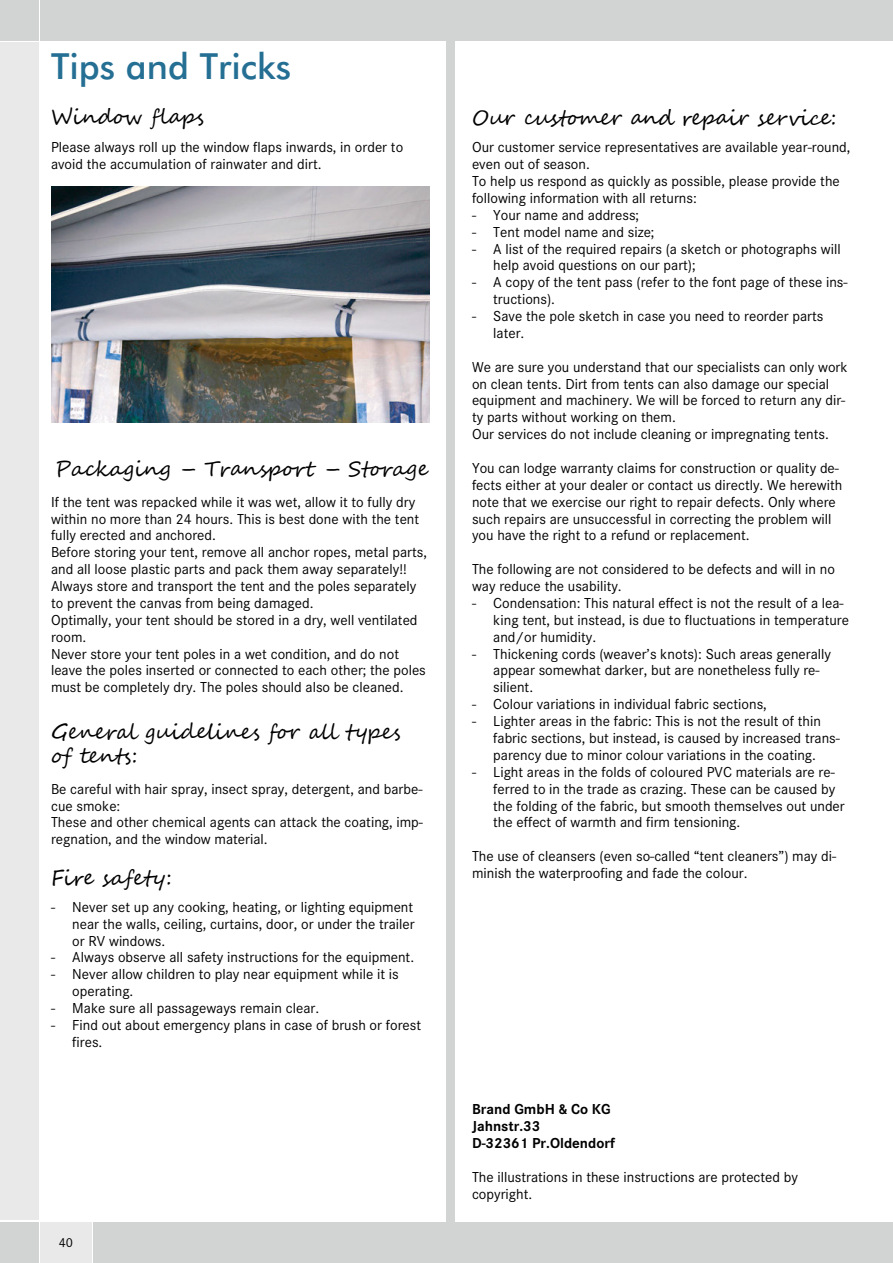
<style>
.page{position:relative;width:893px;height:1263px;background:#fff}
.page>*{position:absolute;margin:0;border:0;box-sizing:border-box;transform-origin:0 0}
.t1{font:500 36px "Futura BT";color:#246f93}
.t2{font:21px/24px "Segoe Script";color:#000}
.t3{font:15px/16.8px "Corporate S";color:#000}
.t4{font:700 15px/16.8px "Corporate S";color:#000}
.t5{font:13.5px "Corporate S";color:#000}
</style>
<div class="page">
<div style="left:40px;top:0;width:853px;height:40px;background:#d2d4d4"></div>
<div style="left:0;top:0;width:38px;height:40px;background:#d2d4d4"></div>
<div style="left:0;top:43px;width:38px;height:1177px;background:#e8e9e8"></div>
<div style="left:0;top:1222px;width:38px;height:41px;background:#d2d4d4"></div>
<div style="left:40px;top:1222px;width:51px;height:41px;background:#e8e9e8"></div>
<div style="left:94px;top:1222px;width:799px;height:41px;background:#d2d4d4"></div>
<img style="left:51px;top:186px;width:378px;height:236px">
<div style="left:446px;top:0;width:9px;height:1263px;background:#d2d4d4"></div>
<h1 class="t1" style="left:51px;top:44px;width:242px">Tips and Tricks</h1>
<h2 class="t2" style="left:51px;top:105px;width:154px">Window flaps</h2>
<p class="t3" style="left:51px;top:139px;width:354px">Please always roll up the window flaps inwards, in order to avoid the accumulation of rainwater and dirt.</p>
<h2 class="t2" style="left:55px;top:457px;width:375px">Packaging – Transport – Storage</h2>
<p class="t3" style="left:51px;top:493px;width:377px">If the tent was repacked while it was wet, allow it to fully dry within no more than 24 hours. This is best done with the tent fully erected and anchored.<br>Before storing your tent, remove all anchor ropes, metal parts, and all loose plastic parts and pack them away separately!!<br>Always store and transport the tent and the poles separately to prevent the canvas from being damaged.<br>Optimally, your tent should be stored in a dry, well ventilated room.<br>Never store your tent poles in a wet condition, and do not leave the poles inserted or connected to each other; the poles must be completely dry. The poles should also be cleaned.</p>
<h2 class="t2" style="left:51px;top:720px;width:351px">General guidelines for all types of tents:</h2>
<p class="t3" style="left:51px;top:780px;width:373px">Be careful with hair spray, insect spray, detergent, and barbe&shy;cue smoke:<br>These and other chemical agents can attack the coating, imp&shy;regnation, and the window material.</p>
<h2 class="t2" style="left:51px;top:866px;width:123px">Fire safety:</h2>
<p class="t3" style="left:72px;top:898px;width:344px;text-align:justify;text-indent:-21px">- Never set up any cooking, heating, or lighting equipment near the walls, ceiling, curtains, door, or under the trailer or RV windows.</p>
<p class="t3" style="left:51px;top:949px;width:365px">- Always observe all safety instructions for the equipment.</p>
<p class="t3" style="left:72px;top:966px;width:328px;text-indent:-21px">- Never allow children to play near equipment while it is operating.</p>
<p class="t3" style="left:51px;top:1000px;width:270px">- Make sure all passageways remain clear.</p>
<p class="t3" style="left:72px;top:1016px;width:350px;text-indent:-21px">- Find out about emergency plans in case of brush or forest fires.</p>
<p class="t5" style="left:59px;top:1234px;width:16px">40</p>
<h2 class="t2" style="left:472px;top:106px;width:366px">Our customer and repair service:</h2>
<p class="t3" style="left:472px;top:139px;width:380px">Our customer service representatives are available year-round, even out of season.<br>To help us respond as quickly as possible, please provide the following information with all returns:</p>
<p class="t3" style="left:472px;top:206px;width:169px">- Your name and address;</p>
<p class="t3" style="left:472px;top:223px;width:184px">- Tent model name and size;</p>
<p class="t3" style="left:493px;top:240px;width:349px;text-indent:-21px">- A list of the required repairs (a sketch or photographs will help avoid questions on our part);</p>
<p class="t3" style="left:493px;top:274px;width:356px;text-indent:-21px">- A copy of the tent pass (refer to the font page of these ins&shy;tructions).</p>
<p class="t3" style="left:493px;top:308px;width:332px;text-indent:-21px">- Save the pole sketch in case you need to reorder parts later.</p>
<p class="t3" style="left:472px;top:358px;width:377px">We are sure you understand that our specialists can only work on clean tents. Dirt from tents can also damage our special equipment and machinery. We will be forced to return any dir&shy;ty parts without working on them.<br>Our services do not include cleaning or impregnating tents.</p>
<p class="t3" style="left:472px;top:460px;width:372px">You can lodge warranty claims for construction or quality de&shy;fects either at your dealer or contact us directly. We herewith note that we exercise our right to repair defects. Only where such repairs are unsuccessful in correcting the problem will you have the right to a refund or replacement.</p>
<p class="t3" style="left:472px;top:561px;width:364px">The following are not considered to be defects and will in no way reduce the usability.</p>
<p class="t3" style="left:493px;top:595px;width:357px;text-indent:-21px">- Condensation: This natural effect is not the result of a lea&shy;king tent, but instead, is due to fluctuations in temperature and/or humidity.</p>
<p class="t3" style="left:493px;top:645px;width:339px;text-indent:-21px">- Thickening cords (weaver’s knots): Such areas generally appear somewhat darker, but are nonetheless fully re&shy;silient.</p>
<p class="t3" style="left:472px;top:696px;width:296px">- Colour variations in individual fabric sections,</p>
<p class="t3" style="left:493px;top:713px;width:348px;text-indent:-21px">- Lighter areas in the fabric: This is not the result of thin fabric sections, but instead, is caused by increased trans&shy;parency due to minor colour variations in the coating.</p>
<p class="t3" style="left:493px;top:763px;width:353px;text-indent:-21px">- Light areas in the folds of coloured PVC materials are re&shy;ferred to in the trade as crazing. These can be caused by the folding of the fabric, but smooth themselves out under the effect of warmth and firm tensioning.</p>
<p class="t3" style="left:472px;top:848px;width:366px">The use of cleansers (even so-called “tent cleaners”) may di&shy;minish the waterproofing and fade the colour.</p>
<p class="t4" style="left:472px;top:1101px;width:145px">Brand GmbH &amp; Co KG<br>Jahnstr.33<br>D-32361 Pr.Oldendorf</p>
<p class="t3" style="left:472px;top:1168px;width:328px">The illustrations in these instructions are protected by copyright.</p>
</div>
